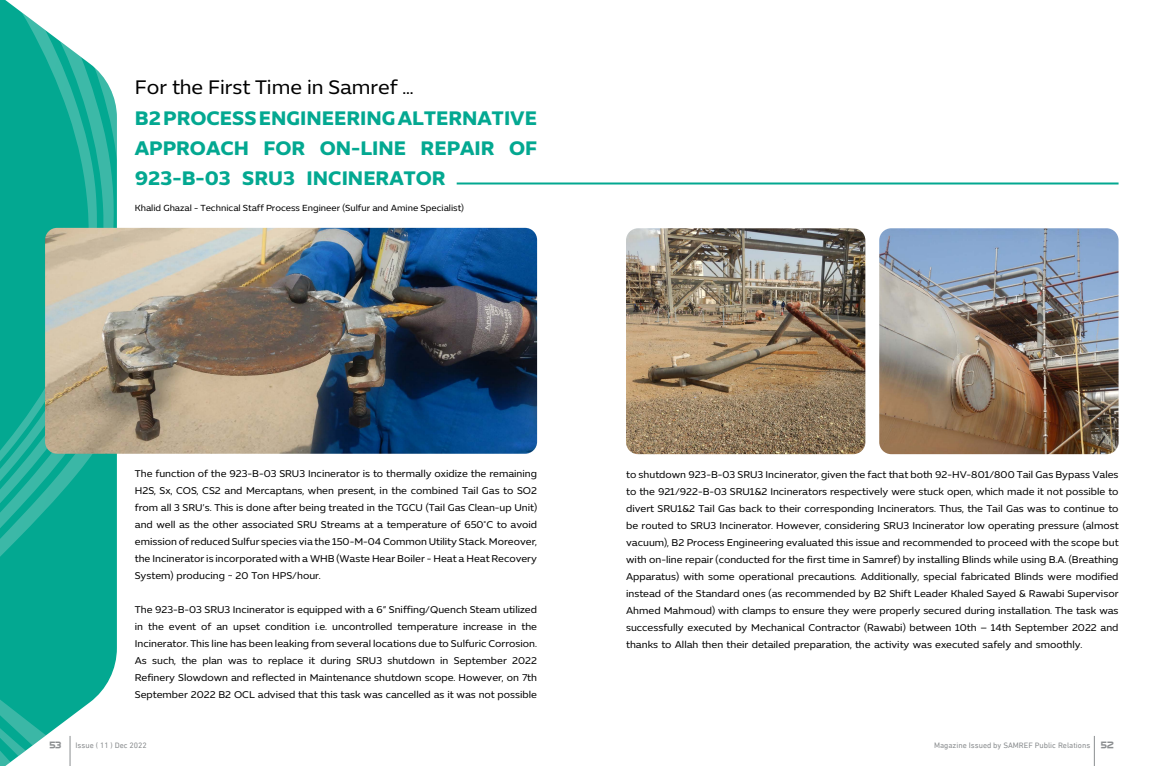
<style>
.page{position:relative;width:1163px;height:766px;background:#fff}
.page>*{position:absolute;margin:0;border:0;box-sizing:border-box;transform-origin:0 0}
.t1{font:700 20px/30px "Expo Arabic";color:#03a891;text-align:right}
.t2{font:20px "Expo Arabic";color:#000}
.t3{font:10px/17px "Expo Arabic";color:#000;text-align:right}
.t4{font:10px "TR Nasalization";color:#8b8e90}
.t5{font:9px "Expo Arabic";color:#000}
.t6{font:8px "DIN Next LTW23";color:#8b8e90}
</style>
<div class="page">
<img style="left:879px;top:228px;width:239px;height:226px">
<img style="left:626px;top:228px;width:239px;height:226px">
<hr style="left:456px;top:182px;width:662px;height:2px;background:#03a891">
<svg style="left:105px;top:79px;width:12px;height:536px;background:#1eb09c"></svg>
<svg style="left:0;top:0;width:105px;height:765px;background:#26b3a0"></svg>
<hr style="left:70px;top:735px;width:1px;height:30px;background:#8b8e90">
<img style="left:45px;top:228px;width:492px;height:225px">
<hr style="left:1093px;top:735px;width:1px;height:30px;background:#8b8e90">
<h1 class="t2" style="left:135px;top:71px;width:280px">For the First Time in Samref ...</h1>
<h1 class="t1" style="left:135px;top:103px;width:404px">B2PROCESSENGINEERINGALTERNATIVE<br>OF</h1>
<h1 class="t1" style="left:135px;top:133px;width:116px">APPROACH</h1>
<h1 class="t1" style="left:420px;top:133px;width:75px">REPAIR</h1>
<h1 class="t1" style="left:263px;top:133px;width:43px">FOR</h1>
<h1 class="t1" style="left:319px;top:133px;width:88px">ON-LINE</h1>
<h1 class="t1" style="left:135px;top:163px;width:97px">923-B-03</h1>
<h1 class="t1" style="left:242px;top:163px;width:54px">SRU3</h1>
<h1 class="t1" style="left:306px;top:163px;width:140px">INCINERATOR</h1>
<p class="t5" style="left:135px;top:201px;width:330px">Khalid Ghazal - Technical Staff Process Engineer (Sulfur and Amine Specialist(</p>
<p class="t3" style="left:135px;top:465px;width:403px;text-align:justify">The function of the 923-B-03 SRU3 Incinerator is to thermally oxidize the remaining H , S2 Sx, COS, CS2 and Mercaptans, when present in, the combined Tail Gas to SO2 from all 3 SRU .s’ This is done after being treated in the TGCU (Tail Gas Clean-up Unit( and well as the other associated SRU Streams at a temperature of 650°C to avoid emission of reduced Sulfur species via the 150-M-04 Common Utility Stack. Moreover, the Incinerator is incorporated with a WHB (Waste Hear Boiler - Heat a Heat Recovery System) producing ~ 20 Ton HPS/hour.</p>
<p class="t3" style="left:135px;top:601px;width:403px">The 923-B-03 SRU3 Incinerator is equipped with 6a ” Sniffing/Quench Steam utilized the</p>
<p class="t3" style="left:148px;top:618px;width:17px">the</p>
<p class="t3" style="left:201px;top:618px;width:12px">of</p>
<p class="t3" style="left:265px;top:618px;width:46px">condition</p>
<p class="t3" style="left:332px;top:618px;width:62px">uncontrolled</p>
<p class="t3" style="left:135px;top:618px;width:10px">in</p>
<p class="t3" style="left:135px;top:635px;width:403px">Incinerator. This line has been leaking from several locations due to Sulfuric Corrosion.</p>
<p class="t3" style="left:512px;top:652px;width:26px">2022</p>
<p class="t3" style="left:315px;top:618px;width:14px">.e. i</p>
<p class="t3" style="left:463px;top:618px;width:41px">increase</p>
<p class="t3" style="left:508px;top:618px;width:10px">in</p>
<p class="t3" style="left:169px;top:618px;width:29px">event</p>
<p class="t3" style="left:233px;top:618px;width:28px">upset</p>
<p class="t3" style="left:397px;top:618px;width:62px">temperature</p>
<p class="t3" style="left:216px;top:618px;width:13px">an</p>
<p class="t3" style="left:152px;top:652px;width:25px">such,</p>
<p class="t3" style="left:181px;top:652px;width:17px">the</p>
<p class="t3" style="left:202px;top:652px;width:22px">plan</p>
<p class="t3" style="left:268px;top:652px;width:37px">replace</p>
<p class="t3" style="left:320px;top:652px;width:32px">during</p>
<p class="t3" style="left:387px;top:652px;width:49px">shutdown</p>
<p class="t3" style="left:454px;top:652px;width:55px">September</p>
<p class="t3" style="left:309px;top:652px;width:8px">it</p>
<p class="t3" style="left:440px;top:652px;width:10px">in</p>
<p class="t3" style="left:135px;top:652px;width:403px;text-align:left">As<br>Refinery Slowdown and reflected in Maintenance shutdown scope. However, on 7th<br>September 2022 B2 OCL advised that this task was cancelled as it was not possible</p>
<p class="t3" style="left:356px;top:652px;width:27px">SRU3</p>
<p class="t3" style="left:252px;top:652px;width:12px">to</p>
<p class="t3" style="left:228px;top:652px;width:21px">was</p>
<p class="t4" style="left:49px;top:739px;width:14px">53</p>
<p class="t6" style="left:76px;top:739px;width:73px">Issue ( 11 ) Dec 2022</p>
<p class="t3" style="left:626px;top:466px;width:494px">to shutdown 923-B-03 SRU3 Incinerator, given the fact that both 92-HV-801/800 Tail Gas Bypass Vales to the 921/922-B-03 SRU &amp;1 2 Incinerators respectively were stuck open, which made it not possible to divert SRU &amp;1 2 Tail Gas back to their corresponding Incinerators. Thus, the Tail Gas was to continue to be routed to SRU3 Incinerator. However, considering SRU3 Incinerator low operating pressure (almost vacuum B,) 2 Process Engineering evaluated this issue and recommended to proceed with the scope but with on-line repair (conducted for the first time in Samref) by installing Blinds while using B A. (. Breathing with some operational precautions. Additionally, special fabricated Blinds were modified</p>
<p class="t3" style="left:626px;top:568px;width:494px;text-align:left">Apparatus)<br>instead of the Standard ones (as recommended by B2 Shift Leader Khaled Sayed &amp; Rawabi Supervisor Ahmed Mahmoud) with clamps to ensure they were properly secured during installation. The task was successfully executed by Mechanical Contractor (Rawabi) between 10th – 14th September 2022 and thanks to Allah then their detailed preparation, the activity was executed safely and smoothly.</p>
<p class="t6" style="left:933px;top:740px;width:158px">Magazine Issued by SAMREF Public Relations</p>
<p class="t4" style="left:1100px;top:739px;width:15px">52</p>
</div>
